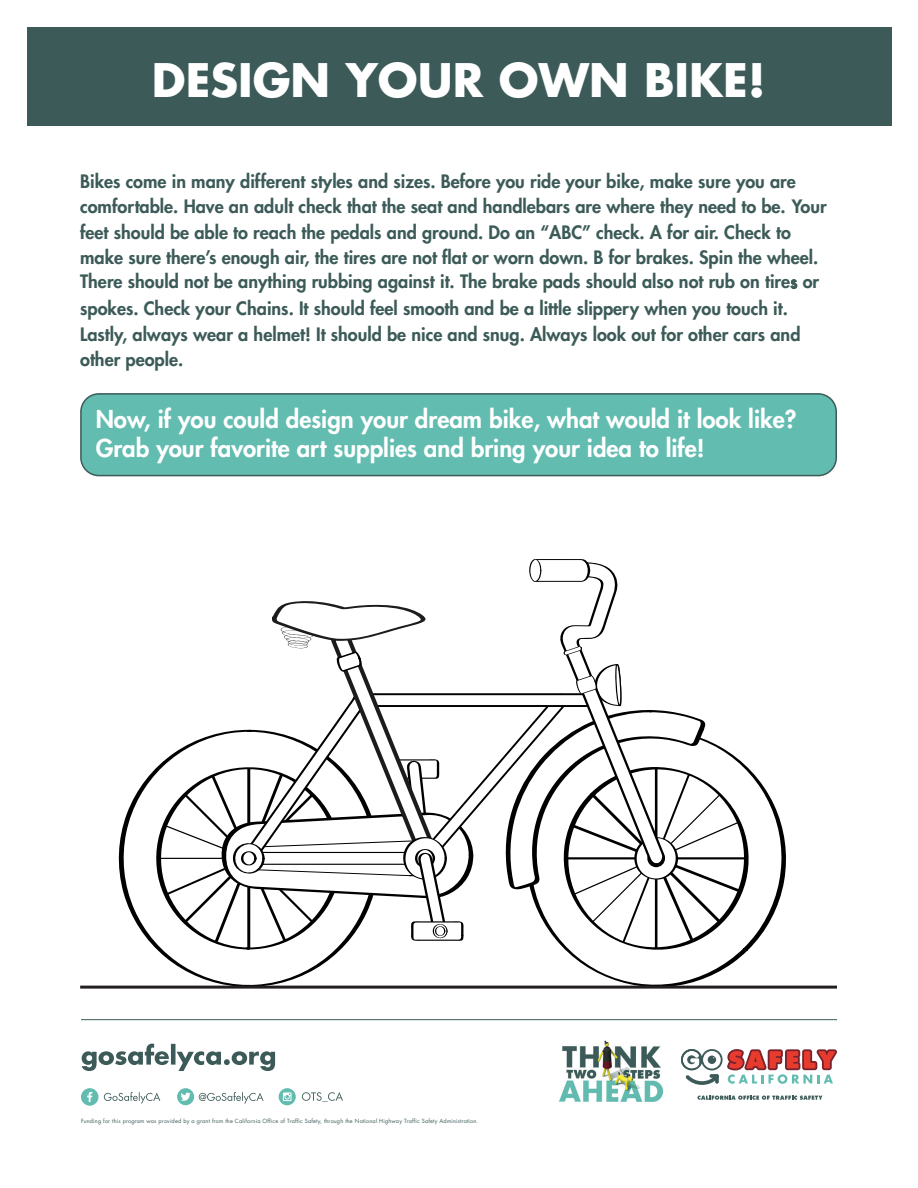
<style>
.page{position:relative;width:918px;height:1188px;background:#fff}
.page>*{position:absolute;margin:0;border:0;box-sizing:border-box;transform-origin:0 0}
.t1{font:700 45px "Futura CE";color:#fff}
.t2{font:800 24px/28.8px "Futura CE";color:#fff}
.t3{font:800 18px/25.2px "Futura CE";color:#3c5b58}
.t4{font:5.55px "Futura LT";letter-spacing:.03em;color:#3c5b58}
.s1{font-family:"Futura";font-weight:500}
</style>
<div class="page">
<div style="left:81px;top:394px;width:755px;height:82px;background:#62bcb0;border-radius:18px"></div>
<div style="left:80px;top:393px;width:757px;height:83px;border:2px solid #3c5b58;border-radius:18px"></div>
<div style="left:28px;top:27px;width:864px;height:98px;background:#3c5b58"></div>
<svg style="left:82px;top:1044px;width:193px;height:27px"></svg>
<div style="left:177px;top:1088px;width:17px;height:17px;background:#62bcb0;border-radius:50%"></div>
<svg style="left:181px;top:1092px;width:10px;height:9px"></svg>
<div style="left:81px;top:1088px;width:17px;height:18px;background:#62bcb0;border-radius:50%"></div>
<svg style="left:87px;top:1092px;width:5px;height:10px"></svg>
<div style="left:279px;top:1088px;width:17px;height:17px;background:#62bcb0;border-radius:50%"></div>
<svg style="left:283px;top:1092px;width:9px;height:9px"></svg>
<svg style="left:302px;top:1092px;width:41px;height:10px"></svg>
<svg style="left:199px;top:1092px;width:65px;height:12px"></svg>
<svg style="left:104px;top:1092px;width:56px;height:12px"></svg>
<hr style="left:81px;top:1019px;width:756px;height:1px;background:#3c5b58">
<img style="left:559px;top:1040px;width:105px;height:62px">
<svg style="left:697px;top:1096px;width:126px;height:4px"></svg>
<svg style="left:681px;top:1049px;width:156px;height:36px"></svg>
<svg style="left:715px;top:1074px;width:4px;height:10px"></svg>
<svg style="left:116px;top:770px;width:266px;height:216px"></svg>
<svg style="left:524px;top:770px;width:265px;height:216px"></svg>
<svg style="left:154px;top:559px;width:596px;height:392px"></svg>
<hr style="left:80px;top:986px;width:757px;height:3px;background:#231f20">
<p class="t1" style="left:152px;top:46px;width:615px">DESIGN YOUR OWN BIKE!</p>
<p class="t3" style="left:80px;top:167px;width:748px">Bikes come in many different styles and sizes. Before you ride your bike, make sure you are comfortable. Have an adult check that the seat and handlebars are where they need to be. Your feet should be able to reach the pedals and ground. Do an “ABC” check. A for air. Check to make sure there’s enough air, the tires are not flat or worn down. B for brakes. Spin the wheel.<br>There should not be anything rubbing against it. The brake pads should also not rub on tire<span class="s1">s</span> or</p>
<p class="t3" style="left:80px;top:295px;width:722px">spokes. Check your Chains. It should feel smooth and be a little slippery when you touch it.<br>Lastly, always wear a helmet! It should be nice and snug. Always look out for other cars and other people.</p>
<p class="t2" style="left:96px;top:404px;width:702px">Now, if you could design your dream bike, what would it look like?<br>Grab your favorite art supplies and bring your idea to life!</p>
<p class="t4" style="left:81px;top:1118px;width:399px">Funding for this program was provided by a grant from the California Office of Traffic Safety, through the National Highway Traffic Safety Administration.</p>
</div>
